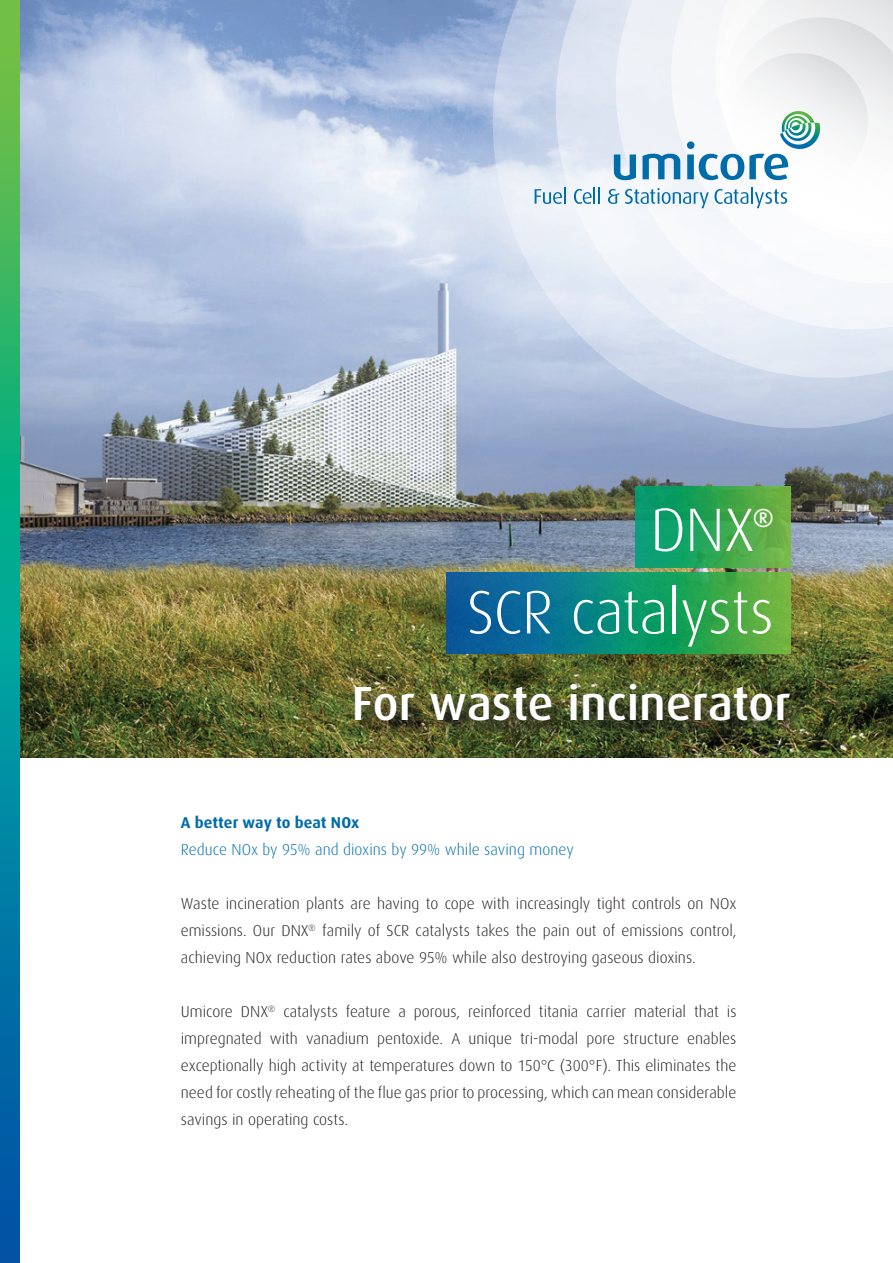
<style>
.page{position:relative;width:893px;height:1263px;background:#fff}
.page>*{position:absolute;margin:0;border:0;box-sizing:border-box;transform-origin:0 0}
.t1{font:300 61.2px "Dax";letter-spacing:-.015em;color:#fff}
.HEAD_sub_1{font:500 48px "Dax";color:#fff}
.t2{font:700 26.25px "Dax";color:#fff}
.HEAD_sub_1-2{font:300 15.75px/27px "Dax";color:#231f20;text-align:justify}
.HEAD_sub_1-3{font:300 15.75px "Dax";color:#006caa}
.HEAD_sub_1-4{font:700 15.75px "Dax";color:#006caa}
</style>
<div class="page">
<img style="left:19px;top:0;width:874px;height:758px">
<svg style="left:636px;top:487px;width:155px;height:81px;background:#32a557"></svg>
<svg style="left:446px;top:573px;width:345px;height:81px;background:#1d8a72"></svg>
<svg style="left:0;top:0;width:19px;height:1263px;background:#199686"></svg>
<svg style="left:493px;top:0;width:400px;height:428px;background:#b8c6e0"></svg>
<svg style="left:517px;top:0;width:376px;height:416px;background:#c9d4e8"></svg>
<svg style="left:582px;top:0;width:311px;height:364px"></svg>
<svg style="left:642px;top:240px;width:251px;height:73px"></svg>
<svg style="left:689px;top:240px;width:204px;height:34px"></svg>
<svg style="left:535px;top:187px;width:31px;height:17px"></svg>
<svg style="left:574px;top:187px;width:26px;height:17px"></svg>
<svg style="left:608px;top:0;width:285px;height:240px"></svg>
<div style="left:350px;top:679px;width:462px;height:64px;background:#231f20;opacity:.85"></div>
<p class="t1" style="left:650px;top:496px;width:106px">DNX</p>
<p class="t2" style="left:753px;top:503px;width:23px">®</p>
<p class="t1" style="left:467px;top:579px;width:309px">SCR catalysts</p>
<p class="HEAD_sub_1" style="left:352px;top:677px;width:441px">For waste incinerator</p>
<p class="HEAD_sub_1-4" style="left:181px;top:814px;width:180px">A better way to beat NOx</p>
<p class="HEAD_sub_1-3" style="left:181px;top:841px;width:394px">Reduce NOx by 95% and dioxins by 99% while saving money</p>
<p class="HEAD_sub_1-2" style="left:181px;top:891px;width:557px">Waste incineration plants are having to cope with increasingly tight controls on NOx emissions. Our DNX<sup>®</sup> family of SCR catalysts takes the pain out of emissions control, achieving NOx reduction rates above 95% while also destroying gaseous dioxins.</p>
<p class="HEAD_sub_1-2" style="left:181px;top:999px;width:557px">Umicore DNX<sup>®</sup> catalysts feature a porous, reinforced titania carrier material that is impregnated with vanadium pentoxide. A unique tri-modal pore structure enables exceptionally high activity at temperatures down to 150°C (300°F). This eliminates the need for costly reheating of the flue gas prior to processing, which can mean considerable savings in operating costs.</p>
</div>
